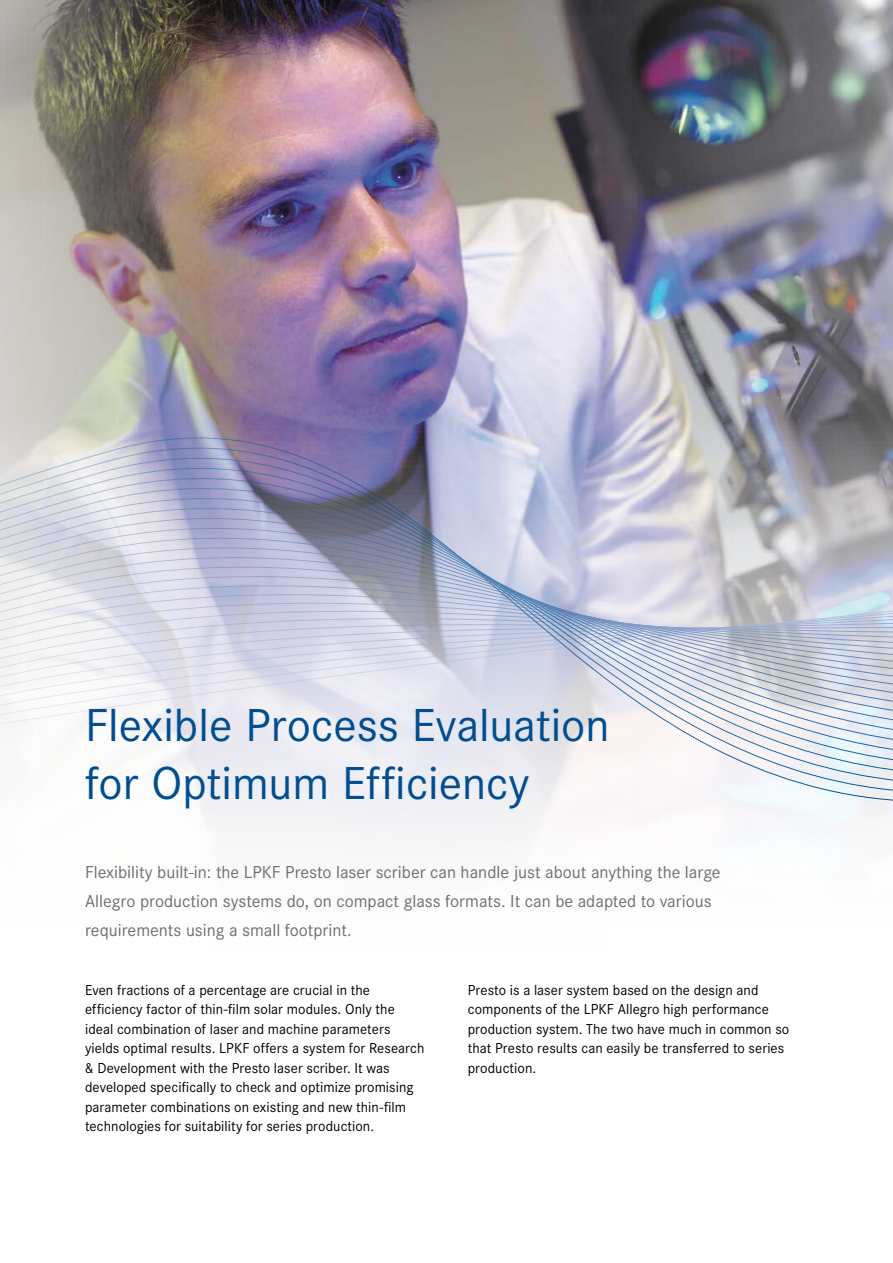
<style>
.page{position:relative;width:893px;height:1263px;background:#fff}
.page>*{position:absolute;margin:0;border:0;box-sizing:border-box;transform-origin:0 0}
.t1{font:48px/57.6px "Corporate S";color:#004e91}
.t2{font:18px/29.2px "Corporate S";color:#6f6f6e}
.t3{font:15px/19.5px "Corporate S";letter-spacing:.005em;color:#000}
</style>
<div class="page">
<img style="left:0;top:0;width:804px;height:218px">
<svg style="left:804px;top:0;width:89px;height:218px;background:#8d8f94"></svg>
<img style="left:0;top:218px;width:893px;height:624px">
<h1 class="t1" style="left:85px;top:697px;width:526px">Flexible Process Evaluation for Optimum Efficiency</h1>
<p class="t2" style="left:85px;top:857px;width:637px">Flexibility built-in: the LPKF Presto laser scriber can handle just about anything the large<br>Allegro production systems do, on compact glass formats. It can be adapted to various requirements using a small footprint.</p>
<p class="t3" style="left:85px;top:980px;width:341px">Even fractions of a percentage are crucial in the efficiency factor of thin-film solar modules. Only the ideal combination of laser and machine parameters yields optimal results. LPKF offers a system for Research &amp; Development with the Presto laser scriber. It was developed specifically to check and optimize promising parameter combinations on existing and new thin-film technologies for suitability for series production.</p>
<p class="t3" style="left:468px;top:980px;width:323px">Presto is a laser system based on the design and components of the LPKF Allegro high performance production system. The two have much in common so that Presto results can easily be transferred to series production.</p>
</div>
